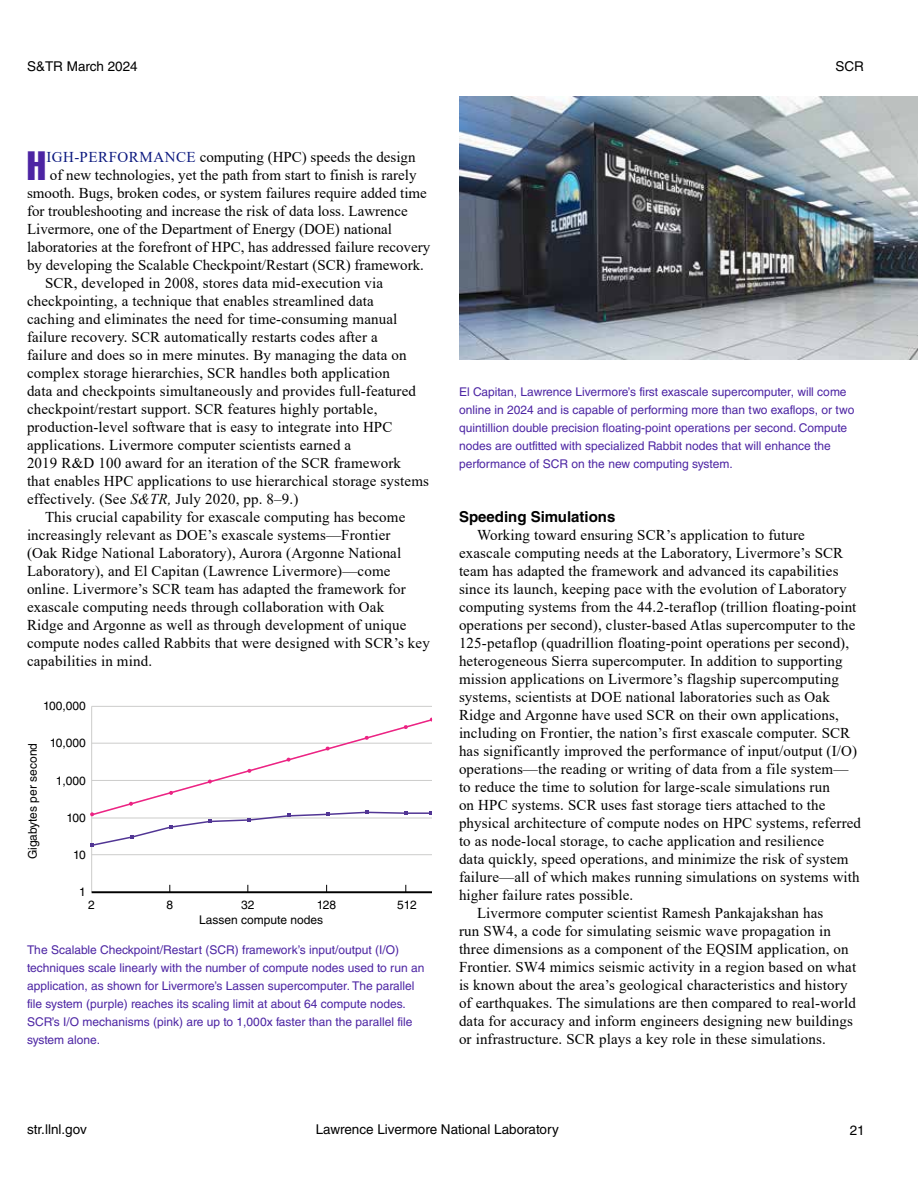
<style>
.page{position:relative;width:918px;height:1188px;background:#fff}
.page>*{position:absolute;margin:0;border:0;box-sizing:border-box;transform-origin:0 0}
.t1{font:40.35px "Helvetica LT Std Comp";color:#4c24a3}
.t2{font:15px "Times New Roman";letter-spacing:.01em;color:#000}
.t3{font:700 15px "Helvetica LT Std";color:#000}
.t4{font:13.5px "Helvetica LT Std";color:#000}
.t5{font:12px/18px "Helvetica LT Std";color:#4c24a3}
.t6{font:12px/15.1px "Helvetica LT Std";color:#000}
.s1{color:#0d1a80}
.s2{font-style:italic}
</style>
<div class="page">
<img style="left:459px;top:97px;width:459px;height:263px">
<hr style="left:92px;top:854px;width:340px;height:1px;background:#cccccb">
<hr style="left:92px;top:706px;width:340px;height:1px;background:#cccccb">
<hr style="left:91px;top:706px;width:1px;height:186px;background:#cccccb">
<hr style="left:92px;top:891px;width:340px;height:2px;background:#000">
<svg style="left:90px;top:717px;width:342px;height:130px"></svg>
<p class="t4" style="left:27px;top:59px;width:112px">S&amp;TR March 2024</p>
<p class="t4" style="left:836px;top:59px;width:30px">SCR</p>
<h1 class="t1" style="left:27px;top:140px;width:20px">H</h1>
<p class="t2" style="left:46px;top:146px;width:371px"><span class="s1">IGH-PERFORMANCE</span> computing (HPC) speeds the design</p>
<p class="t2" style="left:50px;top:164px;width:368px">of new technologies, yet the path from start to finish is rarely</p>
<p class="t2" style="left:27px;top:182px;width:401px">smooth. Bugs, broken codes, or system failures require added time</p>
<p class="t2" style="left:27px;top:200px;width:382px">for troubleshooting and increase the risk of data loss. Lawrence</p>
<p class="t2" style="left:27px;top:218px;width:367px">Livermore, one of the Department of Energy (DOE) national</p>
<p class="t2" style="left:27px;top:236px;width:405px">laboratories at the forefront of HPC, has addressed failure recovery</p>
<p class="t2" style="left:27px;top:254px;width:399px">by developing the Scalable Checkpoint/Restart (SCR) framework.</p>
<p class="t2" style="left:45px;top:272px;width:340px">SCR, developed in 2008, stores data mid-execution via</p>
<p class="t2" style="left:27px;top:290px;width:348px">checkpointing, a technique that enables streamlined data</p>
<p class="t2" style="left:27px;top:308px;width:372px">caching and eliminates the need for time-consuming manual</p>
<p class="t2" style="left:27px;top:326px;width:352px">failure recovery. SCR automatically restarts codes after a</p>
<p class="t2" style="left:27px;top:344px;width:381px">failure and does so in mere minutes. By managing the data on</p>
<p class="t2" style="left:27px;top:362px;width:364px">complex storage hierarchies, SCR handles both application</p>
<p class="t2" style="left:27px;top:380px;width:391px">data and checkpoints simultaneously and provides full-featured</p>
<p class="t2" style="left:27px;top:398px;width:352px">checkpoint/restart support. SCR features highly portable,</p>
<p class="t2" style="left:27px;top:416px;width:367px">production-level software that is easy to integrate into HPC</p>
<p class="t2" style="left:27px;top:434px;width:326px">applications. Livermore computer scientists earned a</p>
<p class="t2" style="left:27px;top:452px;width:376px">2019 R&amp;D 100 award for an iteration of the SCR framework</p>
<p class="t2" style="left:27px;top:470px;width:404px">that enables HPC applications to use hierarchical storage systems</p>
<p class="t2" style="left:27px;top:488px;width:273px">effectively. (See <span class="s2">S&amp;TR,</span> July 2020, pp. 8–9.)</p>
<p class="t2" style="left:45px;top:506px;width:362px">This crucial capability for exascale computing has become</p>
<p class="t2" style="left:27px;top:524px;width:365px">increasingly relevant as DOE’s exascale systems—Frontier</p>
<p class="t2" style="left:27px;top:542px;width:376px">(Oak Ridge National Laboratory), Aurora (Argonne National</p>
<p class="t2" style="left:27px;top:560px;width:365px">Laboratory), and El Capitan (Lawrence Livermore)—come</p>
<p class="t2" style="left:27px;top:578px;width:380px">online. Livermore’s SCR team has adapted the framework for</p>
<p class="t2" style="left:27px;top:596px;width:359px">exascale computing needs through collaboration with Oak</p>
<p class="t2" style="left:27px;top:614px;width:381px">Ridge and Argonne as well as through development of unique</p>
<p class="t2" style="left:27px;top:632px;width:404px">compute nodes called Rabbits that were designed with SCR’s key</p>
<p class="t2" style="left:27px;top:650px;width:127px">capabilities in mind.</p>
<p class="t6" style="left:43px;top:698px;width:44px">100,000</p>
<p class="t6" style="left:50px;top:736px;width:38px">10,000</p>
<p class="t6" style="left:56px;top:773px;width:32px">1,000</p>
<p class="t6" style="left:67px;top:810px;width:21px">100</p>
<p class="t6" style="left:73px;top:847px;width:14px">10</p>
<p class="t6" style="left:79px;top:884px;width:8px">1</p>
<p class="t6" style="left:25px;top:859px;width:118px;rotate:-90deg">Gigabytes per second</p>
<p class="t6" style="left:317px;top:897px;width:21px">128</p>
<p class="t6" style="left:397px;top:897px;width:21px">512</p>
<p class="t5" style="left:27px;top:941px;width:399px">The Scalable Checkpoint/Restart (SCR) framework’s input/output (I/O) techniques scale linearly with the number of compute nodes used to run an application, as shown for Livermore’s Lassen supercomputer. The parallel file system (purple) reaches its scaling limit at about 64 compute nodes.<br>SCR’s I/O mechanisms (pink) are up to 1,000x faster than the parallel file system alone.</p>
<p class="t6" style="left:88px;top:897px;width:8px">2</p>
<p class="t6" style="left:166px;top:897px;width:8px">8</p>
<p class="t6" style="left:199px;top:897px;width:125px;text-indent:42px">32<br>Lassen compute nodes</p>
<p class="t5" style="left:459px;top:383px;width:397px">El Capitan, Lawrence Livermore’s first exascale supercomputer, will come online in 2024 and is capable of performing more than two exaflops, or two quintillion double precision floating-point operations per second. Compute nodes are outfitted with specialized Rabbit nodes that will enhance the performance of SCR on the new computing system.</p>
<p class="t3" style="left:459px;top:508px;width:158px">Speeding Simulations</p>
<p class="t2" style="left:477px;top:524px;width:329px">Working toward ensuring SCR’s application to future</p>
<p class="t2" style="left:459px;top:542px;width:386px">exascale computing needs at the Laboratory, Livermore’s SCR</p>
<p class="t2" style="left:459px;top:560px;width:381px">team has adapted the framework and advanced its capabilities</p>
<p class="t2" style="left:459px;top:578px;width:389px">since its launch, keeping pace with the evolution of Laboratory</p>
<p class="t2" style="left:459px;top:596px;width:399px">computing systems from the 44.2-teraflop (trillion floating-point</p>
<p class="t2" style="left:459px;top:614px;width:398px">operations per second), cluster-based Atlas supercomputer to the</p>
<p class="t2" style="left:459px;top:632px;width:392px">125-petaflop (quadrillion floating-point operations per second),</p>
<p class="t2" style="left:459px;top:650px;width:385px">heterogeneous Sierra supercomputer. In addition to supporting</p>
<p class="t2" style="left:459px;top:668px;width:381px">mission applications on Livermore’s flagship supercomputing</p>
<p class="t2" style="left:459px;top:686px;width:372px">systems, scientists at DOE national laboratories such as Oak</p>
<p class="t2" style="left:459px;top:704px;width:381px">Ridge and Argonne have used SCR on their own applications,</p>
<p class="t2" style="left:459px;top:722px;width:393px">including on Frontier, the nation’s first exascale computer. SCR</p>
<p class="t2" style="left:459px;top:740px;width:400px">has significantly improved the performance of input/output (I/O)</p>
<p class="t2" style="left:459px;top:758px;width:391px">operations—the reading or writing of data from a file system—</p>
<p class="t2" style="left:459px;top:776px;width:372px">to reduce the time to solution for large-scale simulations run</p>
<p class="t2" style="left:459px;top:794px;width:368px">on HPC systems. SCR uses fast storage tiers attached to the</p>
<p class="t2" style="left:459px;top:812px;width:404px">physical architecture of compute nodes on HPC systems, referred</p>
<p class="t2" style="left:459px;top:830px;width:367px">to as node-local storage, to cache application and resilience</p>
<p class="t2" style="left:459px;top:848px;width:391px">data quickly, speed operations, and minimize the risk of system</p>
<p class="t2" style="left:459px;top:866px;width:402px">failure—all of which makes running simulations on systems with</p>
<p class="t2" style="left:459px;top:884px;width:176px">higher failure rates possible.</p>
<p class="t2" style="left:477px;top:902px;width:348px">Livermore computer scientist Ramesh Pankajakshan has</p>
<p class="t2" style="left:459px;top:920px;width:373px">run SW4, a code for simulating seismic wave propagation in</p>
<p class="t2" style="left:459px;top:938px;width:391px">three dimensions as a component of the EQSIM application, on</p>
<p class="t2" style="left:459px;top:956px;width:399px">Frontier. SW4 mimics seismic activity in a region based on what</p>
<p class="t2" style="left:459px;top:974px;width:390px">is known about the area’s geological characteristics and history</p>
<p class="t2" style="left:459px;top:992px;width:398px">of earthquakes. The simulations are then compared to real-world</p>
<p class="t2" style="left:459px;top:1010px;width:396px">data for accuracy and inform engineers designing new buildings</p>
<p class="t2" style="left:459px;top:1028px;width:368px">or infrastructure. SCR plays a key role in these simulations.</p>
<p class="t4" style="left:27px;top:1121px;width:61px">str.llnl.gov</p>
<p class="t4" style="left:316px;top:1121px;width:245px">Lawrence Livermore National Laboratory</p>
<p class="t4" style="left:850px;top:1122px;width:17px">21</p>
</div>
